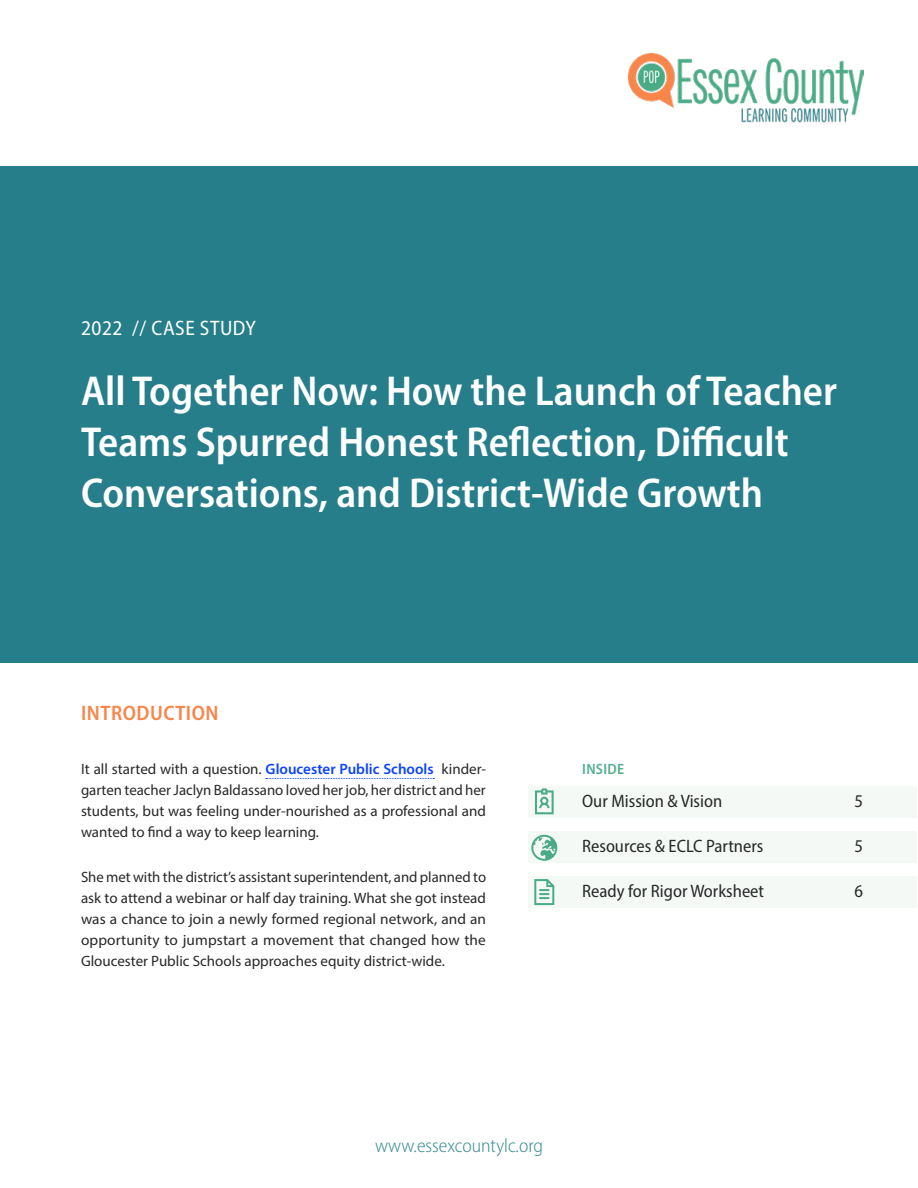
<style>
.page{position:relative;width:918px;height:1188px;background:#fff}
.page>*{position:absolute;margin:0;border:0;box-sizing:border-box;transform-origin:0 0}
.t1{font:600 semi-condensed 42px/51px "Myriad Pro";color:#fff}
.t2{font:semi-condensed 21px "Myriad Pro";letter-spacing:.025em;color:#fff}
.t3{font:600 semi-condensed 21px "Myriad Pro";letter-spacing:.025em;color:#f8864a}
.t4{font:300 semi-condensed 19.5px "Myriad Pro";color:#308490}
.t5{font:semi-condensed 18px "Myriad Pro";color:#292829}
.t6{font:15px/21px "Myriad Pro";color:#292829;text-align:justify}
.t7{font:600 semi-condensed 15px "Myriad Pro";letter-spacing:.02em;color:#54af8d}
.s1{font-weight:600;color:#0d43ff}
</style>
<div class="page">
<img style="left:628px;top:54px;width:236px;height:69px">
<svg style="left:266px;top:778px;width:168px;height:1px"></svg>
<div style="left:0;top:166px;width:918px;height:497px;background:#257e8a"></div>
<div style="left:528px;top:787px;width:389px;height:31px;background:#f4f9f6"></div>
<div style="left:528px;top:832px;width:389px;height:31px;background:#f4f9f6"></div>
<div style="left:528px;top:877px;width:389px;height:31px;background:#f4f9f6"></div>
<svg style="left:534px;top:879px;width:20px;height:26px"></svg>
<svg style="left:531px;top:835px;width:26px;height:26px"></svg>
<svg style="left:535px;top:788px;width:19px;height:26px"></svg>
<h2 class="t2" style="left:81px;top:316px;width:176px">2022 // CASE STUDY</h2>
<h1 class="t1" style="left:81px;top:365px;width:758px">All Together Now: How the Launch of Teacher<br>Teams Spurred Honest Reflection, Difficult<br>Conversations, and District-Wide Growth</h1>
<h2 class="t3" style="left:81px;top:700px;width:139px">INTRODUCTION</h2>
<p class="t6" style="left:81px;top:758px;width:407px">It all started with a question. <span class="s1">Gloucester Public Schools</span> kinder&shy;garten teacher Jaclyn Baldassano loved her job, her district and her students, but was feeling under-nourished as a professional and wanted to find a way to keep learning.</p>
<p class="t6" style="left:81px;top:866px;width:407px">She met with the district’s assistant superintendent, and planned to ask to attend a webinar or half day training. What she got instead was a chance to join a newly formed regional network, and an opportunity to jumpstart a movement that changed how the Gloucester Public Schools approaches equity district-wide.</p>
<p class="t7" style="left:582px;top:760px;width:43px">INSIDE</p>
<p class="t5" style="left:582px;top:790px;width:142px">Our Mission &amp; Vision</p>
<p class="t5" style="left:854px;top:790px;width:10px">5</p>
<p class="t5" style="left:582px;top:835px;width:183px">Resources &amp; ECLC Partners</p>
<p class="t5" style="left:854px;top:835px;width:10px">5</p>
<p class="t5" style="left:582px;top:880px;width:184px">Ready for Rigor Worksheet</p>
<p class="t5" style="left:854px;top:880px;width:10px">6</p>
<h3 class="t4" style="left:375px;top:1134px;width:169px">www.essexcountylc.org</h3>
</div>
